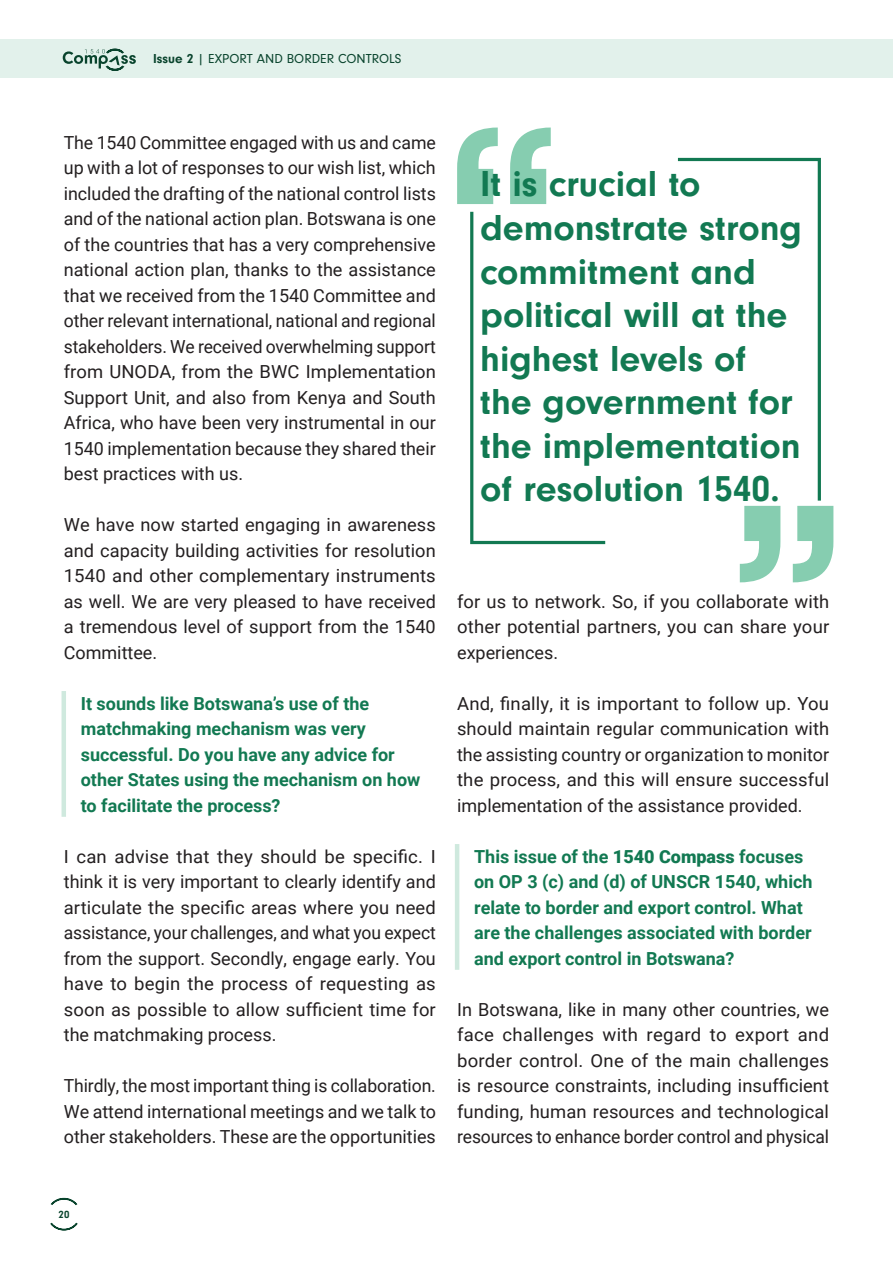
<style>
.page{position:relative;width:893px;height:1263px;background:#fff}
.page>*{position:absolute;margin:0;border:0;box-sizing:border-box;transform-origin:0 0}
.QUOTE_ARTICLES{font:700 37.5px/43.5px "Neuzeit Gro";color:#127952}
.Columns_2{font:18px/25.5px "Roboto";color:#231f20;text-align:justify}
.Questions{font:700 18px/25.5px "Roboto";color:#127952}
.t1{font:13.5px "Neuzeit Gro";color:#09442d}
.t2{font:700 10.8px "Neuzeit Gro";color:#09442d}
.s1{font-weight:700}
.s2{font-weight:900}
</style>
<div class="page">
<div style="left:0;top:40px;width:893px;height:38px;background:#e2f1eb"></div>
<svg style="left:63px;top:48px;width:73px;height:23px"></svg>
<svg style="left:50px;top:1222px;width:28px;height:9px"></svg>
<svg style="left:50px;top:1197px;width:28px;height:9px"></svg>
<hr style="left:62px;top:691px;width:4px;height:126px;background:#cfe9de">
<hr style="left:455px;top:844px;width:4px;height:126px;background:#cfe9de">
<svg style="left:457px;top:128px;width:94px;height:76px"></svg>
<svg style="left:740px;top:506px;width:93px;height:76px"></svg>
<svg style="left:470px;top:211px;width:136px;height:334px"></svg>
<svg style="left:677px;top:157px;width:144px;height:344px"></svg>
<p class="t1" style="left:153px;top:51px;width:250px"><span class="s1">Issue 2</span> | EXPORT AND BORDER CONTROLS</p>
<p class="Columns_2" style="left:64px;top:129px;width:374px">The 1540 Committee engaged with us and came up with a lot of responses to our wish list, which included the drafting of the national control lists and of the national action plan. Botswana is one of the countries that has a very comprehensive national action plan, thanks to the assistance that we received from the 1540 Committee and other relevant international, national and regional stakeholders. We received overwhelming support from UNODA, from the BWC Implementation Support Unit, and also from Kenya and South Africa, who have been very instrumental in our 1540 implementation because they shared their best practices with us.</p>
<p class="Columns_2" style="left:64px;top:511px;width:374px">We have now started engaging in awareness and capacity building activities for resolution 1540 and other complementary instruments as well. We are very pleased to have received a tremendous level of support from the 1540<br>Committee.</p>
<p class="Questions" style="left:81px;top:690px;width:341px">It sounds like Botswana’s use of the matchmaking mechanism was very successful. Do you have any advice for other States using the mechanism on how to facilitate the process?</p>
<p class="Columns_2" style="left:64px;top:843px;width:374px">I can advise that they should be specific. I think it is very important to clearly identify and articulate the specific areas where you need assistance, your challenges, and what you expect from the support. Secondly, engage early. You have to begin the process of requesting as soon as possible to allow sufficient time for the matchmaking process.</p>
<p class="Columns_2" style="left:64px;top:1072px;width:374px">Thirdly, the most important thing is collaboration.<br>We attend international meetings and we talk to other stakeholders. These are the opportunities</p>
<p class="QUOTE_ARTICLES" style="left:480px;top:163px;width:323px">It is crucial to demonstrate strong commitment and political will at the highest levels of the government for the implementation of resolution 1540.</p>
<p class="Columns_2" style="left:457px;top:588px;width:374px">for us to network. So, if you collaborate with other potential partners, you can share your experiences.</p>
<p class="Columns_2" style="left:457px;top:690px;width:374px">And, finally, it is important to follow up. You should maintain regular communication with the assisting country or organization to monitor the process, and this will ensure successful implementation of the assistance provided.</p>
<p class="Questions" style="left:474px;top:843px;width:340px">This issue of the <span class="s2">1540 Compass</span> focuses on OP 3 (c) and (d) of UNSCR 1540, which relate to border and export control. What are the challenges associated with border and export control in Botswana?</p>
<p class="Columns_2" style="left:457px;top:996px;width:374px">In Botswana, like in many other countries, we face challenges with regard to export and border control. One of the main challenges is resource constraints, including insufficient funding, human resources and technological resources to enhance border control and physical</p>
<p class="t2" style="left:59px;top:1208px;width:12px">20</p>
</div>
